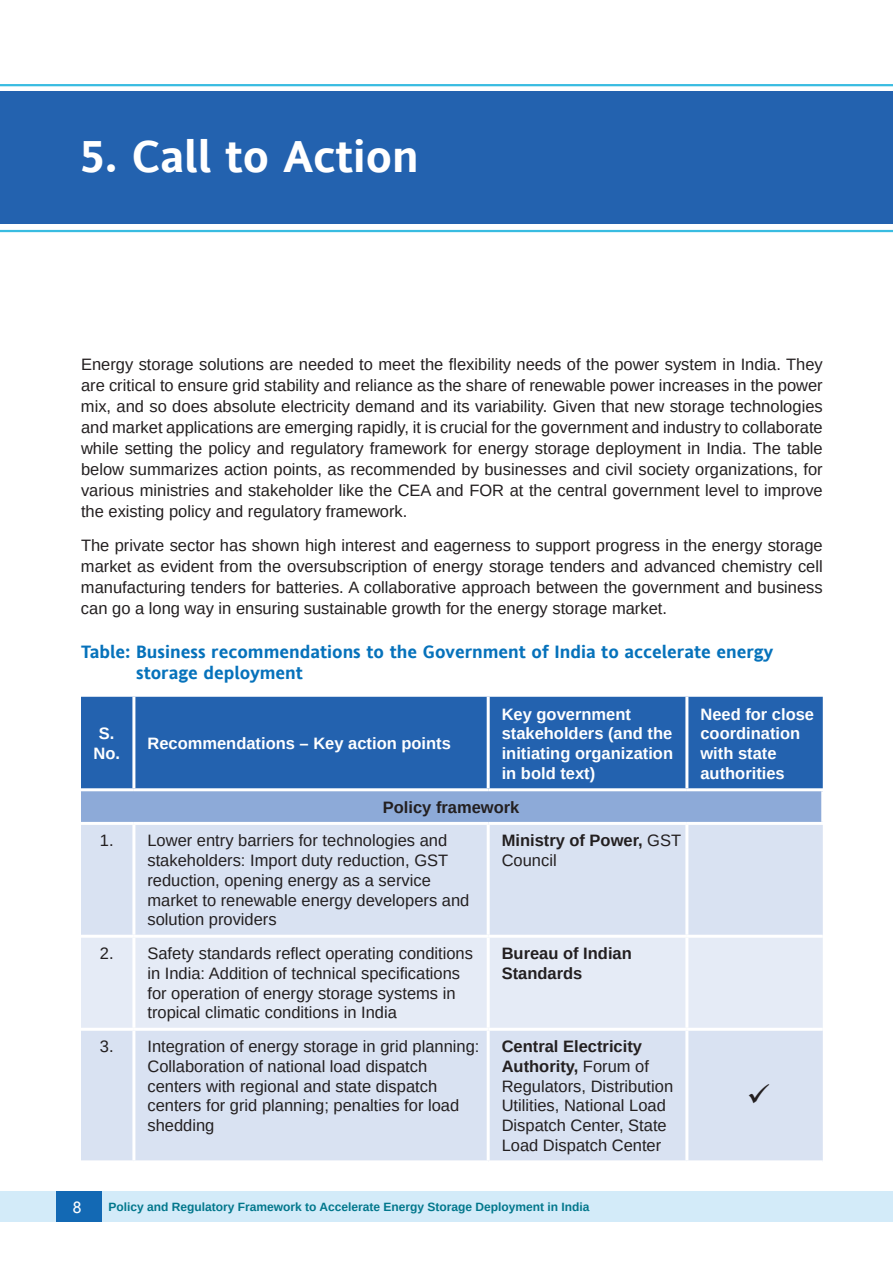
<style>
.page{position:relative;width:893px;height:1263px;background:#fff}
.page>*{position:absolute;margin:0;border:0;box-sizing:border-box;transform-origin:0 0}
.t1{font:700 45px "Andale Sans";color:#fff}
.t2{font:700 18px/21.6px "Andale Sans";color:#0672bb}
.t3{font:16.5px/19.8px "Arimo";color:#231f20}
.t4{font:700 16.5px/19.8px "Arimo";color:#fff}
.t5{font:700 16.5px/19.8px "Arimo";color:#231f20}
.t6{font:16.5px "Andale Sans";color:#fff}
.t7{font:700 12px "Arimo";color:#01778c}
.s1{font-weight:400}
.s2{font-weight:700}
</style>
<div class="page">
<div style="left:0;top:1191px;width:893px;height:31px;background:#d3ebf9"></div>
<div style="left:56px;top:1191px;width:45px;height:31px;background:#1369b4"></div>
<div style="left:0;top:92px;width:893px;height:132px;background:#2362af"></div>
<hr style="left:0;top:230px;width:893px;height:2px;background:#39bce1">
<hr style="left:0;top:84px;width:893px;height:2px;background:#39bce1">
<div style="left:81px;top:697px;width:742px;height:91px;background:#2362af"></div>
<div style="left:81px;top:790px;width:742px;height:33px;background:#8daad8"></div>
<div style="left:81px;top:825px;width:742px;height:335px;background:#d9e2f2"></div>
<div style="left:81px;top:938px;width:742px;height:90px;background:#e5ebf6"></div>
<hr style="left:132px;top:697px;width:3px;height:91px;background:#fff">
<hr style="left:487px;top:697px;width:3px;height:91px;background:#fff">
<hr style="left:685px;top:697px;width:3px;height:91px;background:#fff">
<hr style="left:132px;top:825px;width:3px;height:110px;background:#fff">
<hr style="left:487px;top:825px;width:3px;height:110px;background:#fff">
<hr style="left:685px;top:825px;width:3px;height:110px;background:#fff">
<hr style="left:132px;top:938px;width:3px;height:90px;background:#fff">
<hr style="left:487px;top:938px;width:3px;height:90px;background:#fff">
<hr style="left:685px;top:938px;width:3px;height:90px;background:#fff">
<hr style="left:132px;top:1031px;width:3px;height:129px;background:#fff">
<hr style="left:487px;top:1031px;width:3px;height:129px;background:#fff">
<hr style="left:685px;top:1031px;width:3px;height:129px;background:#fff">
<hr style="left:81px;top:935px;width:53px;height:3px;background:#fff">
<hr style="left:134px;top:935px;width:354px;height:3px;background:#fff">
<hr style="left:488px;top:935px;width:199px;height:3px;background:#fff">
<hr style="left:687px;top:935px;width:136px;height:3px;background:#fff">
<hr style="left:81px;top:1028px;width:53px;height:3px;background:#fff">
<hr style="left:134px;top:1028px;width:354px;height:3px;background:#fff">
<hr style="left:488px;top:1028px;width:199px;height:3px;background:#fff">
<hr style="left:687px;top:1028px;width:136px;height:3px;background:#fff">
<hr style="left:821px;top:791px;width:3px;height:31px;background:#fff">
<hr style="left:81px;top:822px;width:53px;height:3px;background:#fff">
<hr style="left:134px;top:822px;width:354px;height:3px;background:#fff">
<hr style="left:488px;top:822px;width:199px;height:3px;background:#fff">
<hr style="left:687px;top:822px;width:137px;height:3px;background:#fff">
<hr style="left:81px;top:788px;width:53px;height:3px;background:#fff">
<hr style="left:134px;top:788px;width:354px;height:3px;background:#fff">
<hr style="left:488px;top:788px;width:199px;height:3px;background:#fff">
<hr style="left:687px;top:788px;width:137px;height:3px;background:#fff">
<svg style="left:749px;top:1084px;width:20px;height:19px"></svg>
<h1 class="t1" style="left:81px;top:125px;width:339px">5. Call to Action</h1>
<p class="t3" style="left:81px;top:353px;width:743px;line-height:21px;text-align:justify">Energy storage solutions are needed to meet the flexibility needs of the power system in India. They are critical to ensure grid stability and reliance as the share of renewable power increases in the power mix, and so does absolute electricity demand and its variability. Given that new storage technologies and market applications are emerging rapidly, it is crucial for the government and industry to collaborate while setting the policy and regulatory framework for energy storage deployment in India. The table below summarizes action points, as recommended by businesses and civil society organizations, for various ministries and stakeholder like the CEA and FOR at the central government level to improve the existing policy and regulatory framework.</p>
<p class="t3" style="left:81px;top:535px;width:743px;line-height:21px;text-align:justify">The private sector has shown high interest and eagerness to support progress in the energy storage market as evident from the oversubscription of energy storage tenders and advanced chemistry cell manufacturing tenders for batteries. A collaborative approach between the government and business can go a long way in ensuring sustainable growth for the energy storage market.</p>
<p class="t2" style="left:136px;top:640px;width:638px;text-indent:-55px">Table: Business recommendations to the Government of India to accelerate energy storage deployment</p>
<p class="t4" style="left:502px;top:704px;width:173px">Key government stakeholders (and the initiating organization in bold text)</p>
<p class="t4" style="left:700px;top:704px;width:115px">Need for close coordination with state authorities</p>
<p class="t5" style="left:383px;top:797px;width:138px">Policy framework</p>
<p class="t3" style="left:147px;top:831px;width:323px;text-indent:-48px">1. Lower entry barriers for technologies and stakeholders: Import duty reduction, GST reduction, opening energy as a service market to renewable energy developers and solution providers</p>
<p class="t5" style="left:502px;top:831px;width:181px">Ministry of Power, <span class="s1">GST<br>Council</span></p>
<p class="t3" style="left:147px;top:943px;width:327px;text-indent:-48px">2. Safety standards reflect operating conditions in India: Addition of technical specifications for operation of energy storage systems in tropical climatic conditions in India</p>
<p class="t5" style="left:502px;top:944px;width:132px">Bureau of Indian<br>Standards</p>
<p class="t3" style="left:147px;top:1036px;width:334px;text-indent:-48px">3. Integration of energy storage in grid planning:<br>Collaboration of national load dispatch centers with regional and state dispatch centers for grid planning; penalties for load shedding</p>
<p class="t3" style="left:502px;top:1036px;width:173px"><span class="s2">Central Electricity<br>Authority,</span> Forum of<br>Regulators, Distribution<br>Utilities, National Load<br>Dispatch Center, State<br>Load Dispatch Center</p>
<p class="t4" style="left:93px;top:724px;width:28px;text-align:center">S.<br>No.</p>
<p class="t4" style="left:147px;top:734px;width:305px">Recommendations – Key action points</p>
<p class="t6" style="left:73px;top:1195px;width:10px">8</p>
<p class="t7" style="left:108px;top:1198px;width:483px">Policy and Regulatory Framework to Accelerate Energy Storage Deployment in India</p>
</div>
